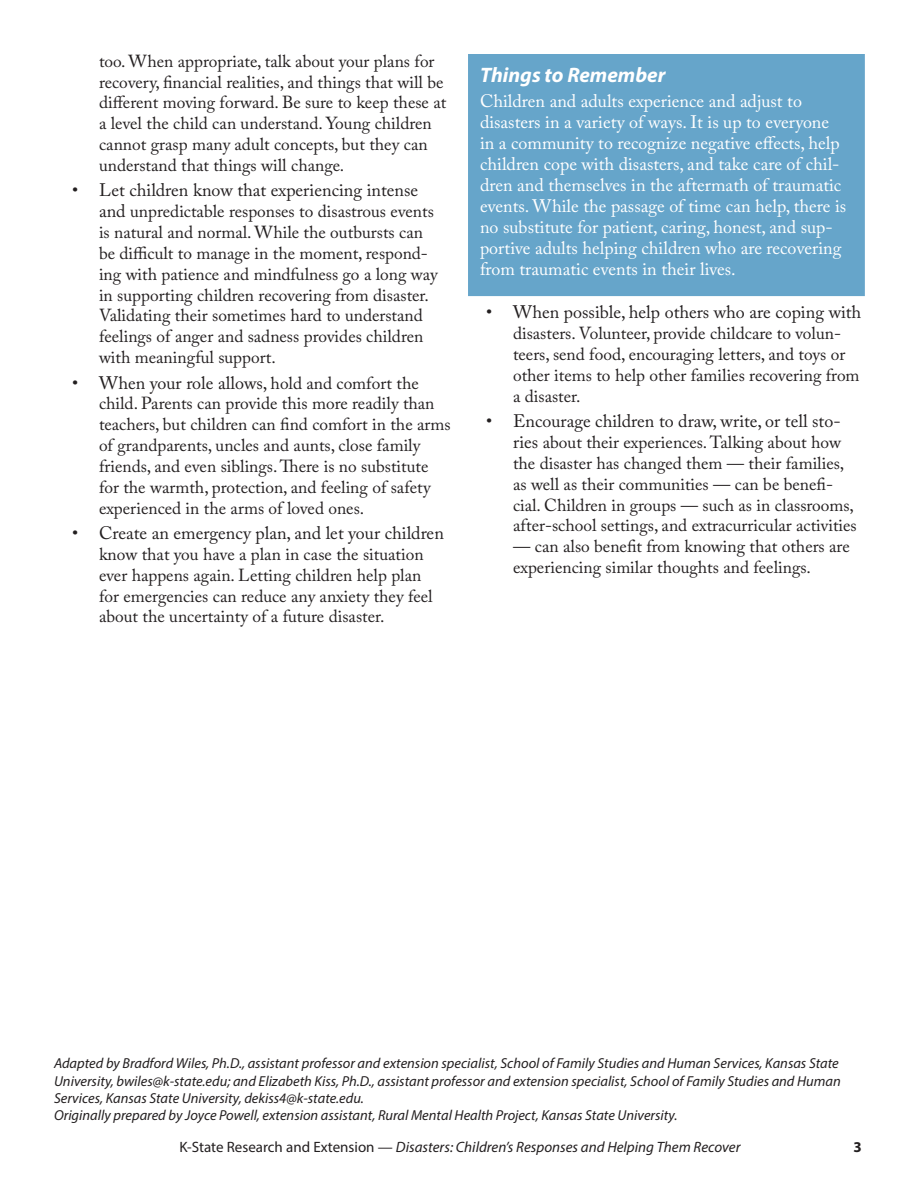
<style>
.page{position:relative;width:918px;height:1188px;background:#fff}
.page>*{position:absolute;margin:0;border:0;box-sizing:border-box;transform-origin:0 0}
.t1{font:italic 700 21px "Myriad Pro";color:#fff}
.t2{font:18px/21px "Adobe Caslon Pro";color:#fff}
.t3{font:18px "Adobe Caslon Pro";color:#231f20}
.t4{font:17.4px/20.9px "Adobe Caslon Pro";color:#231f20}
.t5{font:italic 15px "Myriad Pro";color:#231f20}
.t6{font:700 15px "Myriad Pro";color:#231f20}
.t7{font:italic 14.4px/17.4px "Myriad Pro";color:#231f20}
.s1{font-size:18px}
.s2{font-size:17.4px}
.s3{font-style:normal}
</style>
<div class="page">
<div style="left:470px;top:56px;width:393px;height:239px;background:#66a5ca"></div>
<p class="t4" style="left:99px;top:50px;width:349px">too. When appropriate, talk about your plans for recovery, financial realities, and things that will be different moving forward. Be sure to keep these at a level the child can understand. Young children cannot grasp many adult concepts, but they can understand that things will change.</p>
<p class="t3" style="left:72px;top:180px;width:348px">• Let children know that experiencing intense</p>
<p class="t4" style="left:99px;top:201px;width:340px"><span class="s1">and</span> unpredictable responses to disastrous events is natural and normal. While the outbursts can be difficult to manage in the moment, respond&shy;ing with patience and mindfulness go a long way in supporting children recovering from disaster.<br>Validating their sometimes hard to understand feelings of anger and sadness provides children with meaningful support.</p>
<p class="t3" style="left:72px;top:372px;width:348px">• When your role allows, <span class="s2">hold and comfort the</span></p>
<p class="t4" style="left:99px;top:393px;width:353px">child. Parents can provide this more readily than teachers, but children can find comfort in the arms of grandparents, uncles and aunts, close family friends, and even siblings. There is no substitute for the warmth, protection, and feeling of safety experienced in the arms of loved ones.</p>
<p class="t3" style="left:72px;top:522px;width:373px">• Create an emergency plan, and let your children</p>
<p class="t4" style="left:99px;top:544px;width:335px">know that you have a plan in case the situation ever happens again. Letting children help plan for emergencies can reduce any anxiety they feel about the uncertainty of a future disaster.</p>
<p class="t1" style="left:480px;top:61px;width:187px">Things to Remember</p>
<p class="t2" style="left:480px;top:91px;width:368px">Children and adults experience and adjust to disasters in a variety of ways. It is up to everyone in a community to recognize negative effects, help children cope with disasters, and take care of chil&shy;dren and themselves in the aftermath of traumatic events. While the passage of time can help, there is no substitute for patient, caring, honest, and sup&shy;portive adults helping children who are recovering from traumatic events in their lives.</p>
<p class="t3" style="left:486px;top:302px;width:377px">• When possible, help others who are coping with</p>
<p class="t4" style="left:513px;top:323px;width:348px">disasters. Volunteer, provide childcare to volun&shy;teers, send food, encouraging letters, and toys or other items to help other families recovering from a disaster.</p>
<p class="t3" style="left:486px;top:410px;width:356px">• Encourage children to draw, write, or tell sto-</p>
<p class="t4" style="left:513px;top:432px;width:345px"><span class="s1">ries</span> about their experiences. Talking about how the disaster has changed them — their families, as well as their communities — can be benefi&shy;cial. Children in groups — such as in classrooms, after-school settings, and extracurricular activities</p>
<p class="t4" style="left:513px;top:536px;width:338px">— can also benefit from knowing that others are experiencing similar thoughts and feelings.</p>
<p class="t7" style="left:54px;top:1055px;width:788px">Adapted by Bradford Wiles, Ph.D., assistant professor and extension specialist, School of Family Studies and Human Services, Kansas State University, bwiles@k-state.edu; and Elizabeth Kiss, Ph.D., assistant professor and extension specialist, School of Family Studies and Human Services, Kansas State University, dekiss4@k-state.edu.<br>Originally prepared by Joyce Powell, extension assistant, Rural Mental Health Project, Kansas State University.</p>
<p class="t5" style="left:179px;top:1138px;width:563px"><span class="s3">K-State Research and Extension —</span> Disasters: Children’s Responses and Helping Them Recover</p>
<p class="t6" style="left:854px;top:1137px;width:10px">3</p>
</div>
